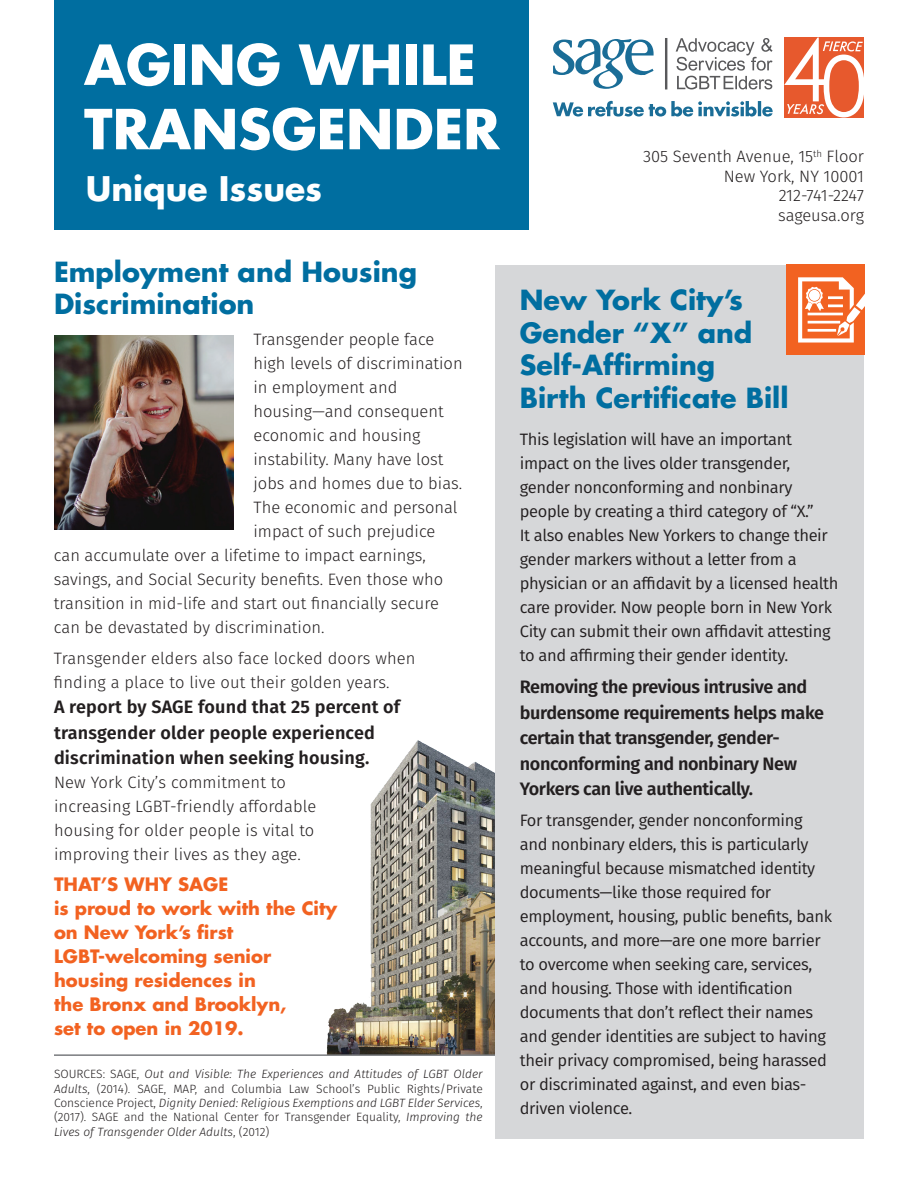
<style>
.page{position:relative;width:918px;height:1188px;background:#fff}
.page>*{position:absolute;margin:0;border:0;box-sizing:border-box;transform-origin:0 0}
.t1{font:700 53.7px/64.3px "Futura";color:#fff}
.t2{font:700 33px "Futura";color:#fff}
.t3{font:700 27px/32.4px "Futura";color:#006ea0}
.t4{font:600 18px/25.5px "Fira Sans";letter-spacing:-.02em;color:#231f20}
.t5{font:700 18px/24px "Futura";color:#f26221}
.t6{font:600 18px/25.5px "Fira Sans";letter-spacing:.01em;color:#231f20}
.t7{font:16.5px/24px "Fira Sans";letter-spacing:-.02em;color:#231f20}
.t8{font:300 16.5px/24px "Fira Sans";color:#231f20}
.t9{font:300 12px/14.4px "Fira Sans";color:#231f20;text-align:justify}
.s1{font-style:italic}
</style>
<div class="page">
<div style="left:54px;top:0;width:474px;height:230px;background:#006ea0"></div>
<div style="left:495px;top:265px;width:369px;height:873px;background:#d6d7d9"></div>
<img style="left:326px;top:740px;width:169px;height:314px">
<img style="left:54px;top:336px;width:179px;height:193px">
<div style="left:786px;top:265px;width:78px;height:90px;background:#f26221"></div>
<svg style="left:798px;top:277px;width:67px;height:66px"></svg>
<svg style="left:784px;top:38px;width:80px;height:79px"></svg>
<hr style="left:665px;top:38px;width:2px;height:51px;background:#59595b">
<svg style="left:553px;top:39px;width:101px;height:50px"></svg>
<svg style="left:553px;top:101px;width:220px;height:16px"></svg>
<svg style="left:676px;top:38px;width:97px;height:51px"></svg>
<hr style="left:54px;top:1054px;width:441px;height:2px;background:#7a7c7f">
<h1 class="t1" style="left:84px;top:32px;width:417px">AGING WHILE<br>TRANSGENDER</h1>
<h2 class="t2" style="left:86px;top:167px;width:238px">Unique Issues</h2>
<h3 class="t3" style="left:54px;top:255px;width:365px">Employment and Housing<br>Discrimination</h3>
<p class="t8" style="left:254px;top:327px;width:182px">Transgender people face</p>
<p class="t8" style="left:254px;top:351px;width:211px">high levels of discrimination</p>
<p class="t8" style="left:254px;top:375px;width:145px">in employment and</p>
<p class="t8" style="left:254px;top:399px;width:192px">housing—and consequent</p>
<p class="t8" style="left:254px;top:423px;width:169px">economic and housing</p>
<p class="t8" style="left:254px;top:447px;width:191px">instability. Many have lost</p>
<p class="t8" style="left:254px;top:471px;width:210px">jobs and homes due to bias.</p>
<p class="t8" style="left:254px;top:495px;width:206px">The economic and personal</p>
<p class="t8" style="left:254px;top:519px;width:183px">impact of such prejudice</p>
<p class="t8" style="left:54px;top:543px;width:373px">can accumulate over a lifetime to impact earnings,</p>
<p class="t8" style="left:54px;top:567px;width:391px">savings, and Social Security benefits. Even those who</p>
<p class="t8" style="left:54px;top:591px;width:387px">transition in mid-life and start out financially secure</p>
<p class="t8" style="left:54px;top:615px;width:272px">can be devastated by discrimination.</p>
<p class="t8" style="left:54px;top:646px;width:363px">Transgender elders also face locked doors when finding a place to live out their golden years.</p>
<p class="t6" style="left:54px;top:693px;width:348px">A report by SAGE found that 25 percent of transgender older people experienced discrimination when seeking housing.</p>
<p class="t8" style="left:54px;top:770px;width:264px">New York City’s commitment to increasing LGBT-friendly affordable housing for older people is vital to improving their lives as they age.</p>
<p class="t5" style="left:54px;top:872px;width:285px">THAT’S WHY SAGE<br>is proud to work with the City on New York’s first<br>LGBT-welcoming senior housing residences in<br>the Bronx and Brooklyn,<br>set to open in 2019.</p>
<p class="t9" style="left:54px;top:1067px;width:430px">SOURCES: SAGE, <span class="s1">Out and Visible: The Experiences and Attitudes of LGBT Older Adults</span>, (2014). SAGE, MAP, and Columbia Law School’s Public Rights/Private Conscience Project, <span class="s1">Dignity Denied: Religious Exemptions and LGBT Elder Services</span>, (2017). SAGE and the National Center for Transgender Equality, <span class="s1">Improving the Lives of Transgender Older Adults</span>, (2012)</p>
<p class="t8" style="left:643px;top:147px;width:222px;line-height:19.5px;text-align:right">305 Seventh Avenue, 15<sup>th</sup> Floor<br>New York, NY 10001<br>212-741-2247<br>sageusa.org</p>
<h3 class="t3" style="left:520px;top:284px;width:270px">New York City’s<br>Gender “X” and<br>Self-Affirming<br>Birth Certificate Bill</h3>
<p class="t7" style="left:520px;top:427px;width:320px">This legislation will have an important impact on the lives older transgender, gender nonconforming and nonbinary people by creating a third category of “X.”<br>It also enables New Yorkers to change their gender markers without a letter from a physician or an affidavit by a licensed health care provider. Now people born in New York City can submit their own affidavit attesting to and affirming their gender identity.</p>
<p class="t4" style="left:520px;top:673px;width:306px">Removing the previous intrusive and burdensome requirements helps make certain that transgender, gender&shy;nonconforming and nonbinary New Yorkers can live authentically.</p>
<p class="t7" style="left:520px;top:808px;width:314px">For transgender, gender nonconforming and nonbinary elders, this is particularly meaningful because mismatched identity documents—like those required for employment, housing, public benefits, bank accounts, and more—are one more barrier to overcome when seeking care, services, and housing. Those with identification documents that don’t reflect their names and gender identities are subject to having their privacy compromised, being harassed or discriminated against, and even bias&shy;driven violence.</p>
</div>
